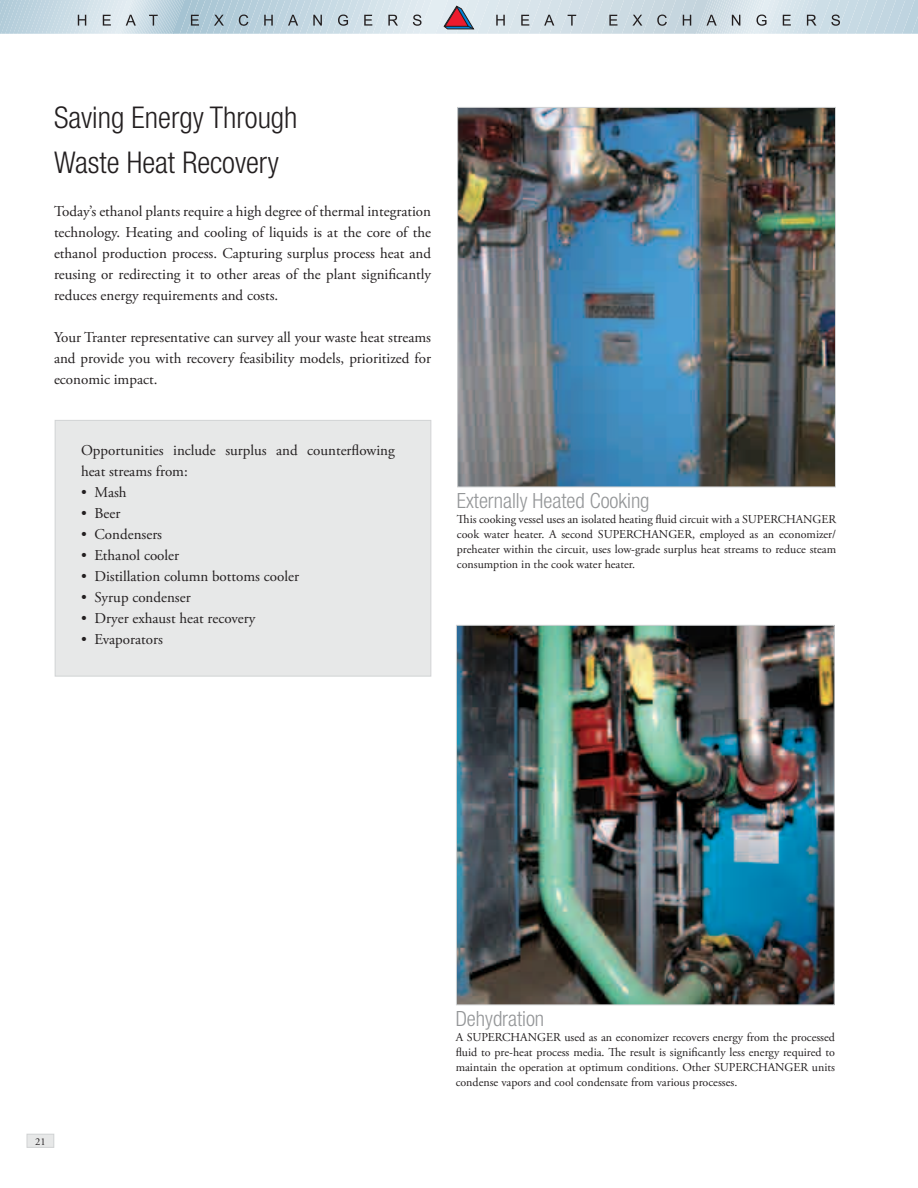
<style>
.page{position:relative;width:918px;height:1188px;background:#fff}
.page>*{position:absolute;margin:0;border:0;box-sizing:border-box;transform-origin:0 0}
.t1{font:300 condensed 30px/45px "Helvetica Neue LT Std";color:#231f20}
.t2{font:300 condensed 21px "Helvetica Neue LT Std";color:#949698}
.t3{font:15px/21px "Adobe Garamond Pro";color:#231f20;text-align:justify}
.t4{font:12px/15px "Adobe Garamond Pro";color:#231f20;text-align:justify}
.t5{font:10.5px "Adobe Garamond Pro";color:#231f20}
</style>
<div class="page">
<svg style="left:0;top:0;width:918px;height:34px;background:#c5d4dc"></svg>
<div style="left:55px;top:420px;width:376px;height:256px;background:#e7e8e8;border:1px solid #d1d3d4"></div>
<img style="left:459px;top:109px;width:375px;height:376px">
<div style="left:457px;top:107px;width:379px;height:380px;border:1px solid #d1d3d4"></div>
<img style="left:458px;top:627px;width:375px;height:376px">
<div style="left:456px;top:625px;width:379px;height:380px;border:1px solid #d1d3d4"></div>
<div style="left:27px;top:1134px;width:27px;height:13px;background:#e7e8e8"></div>
<div style="left:27px;top:1134px;width:27px;height:14px;border:1px solid #d1d3d4"></div>
<h1 class="t1" style="left:54px;top:95px;width:245px">Saving Energy Through<br>Waste Heat Recovery</h1>
<p class="t3" style="left:54px;top:201px;width:379px">Today’s ethanol plants require a high degree of thermal integration technology. Heating and cooling of liquids is at the core of the ethanol production process. Capturing surplus process heat and reusing or redirecting it to other areas of the plant significantly reduces energy requirements and costs.</p>
<p class="t3" style="left:54px;top:327px;width:379px">Your Tranter representative can survey all your waste heat streams and provide you with recovery feasibility models, prioritized for economic impact.</p>
<p class="t3" style="left:81px;top:440px;width:315px">Opportunities include surplus and counterflowing heat streams from:</p>
<p class="t3" style="left:81px;top:482px;width:47px">• Mash</p>
<p class="t3" style="left:81px;top:503px;width:41px">• Beer</p>
<p class="t3" style="left:81px;top:524px;width:83px">• Condensers</p>
<p class="t3" style="left:81px;top:545px;width:100px">• Ethanol cooler</p>
<p class="t3" style="left:81px;top:566px;width:220px">• Distillation column bottoms cooler</p>
<p class="t3" style="left:81px;top:587px;width:111px">• Syrup condenser</p>
<p class="t3" style="left:81px;top:608px;width:176px">• Dryer exhaust heat recovery</p>
<p class="t3" style="left:81px;top:629px;width:83px">• Evaporators</p>
<h2 class="t2" style="left:457px;top:488px;width:194px">Externally Heated Cooking</h2>
<p class="t4" style="left:457px;top:512px;width:381px">This cooking vessel uses an isolated heating fluid circuit with a SUPERCHANGER cook water heater. A second SUPERCHANGER, employed as an economizer/ preheater within the circuit, uses low-grade surplus heat streams to reduce steam consumption in the cook water heater.</p>
<p class="t5" style="left:35px;top:1135px;width:12px">21</p>
<h2 class="t2" style="left:456px;top:1006px;width:90px">Dehydration</h2>
<p class="t4" style="left:456px;top:1030px;width:381px">A SUPERCHANGER used as an economizer recovers energy from the processed fluid to pre-heat process media. The result is significantly less energy required to maintain the operation at optimum conditions. Other SUPERCHANGER units condense vapors and cool condensate from various processes.</p>
</div>
